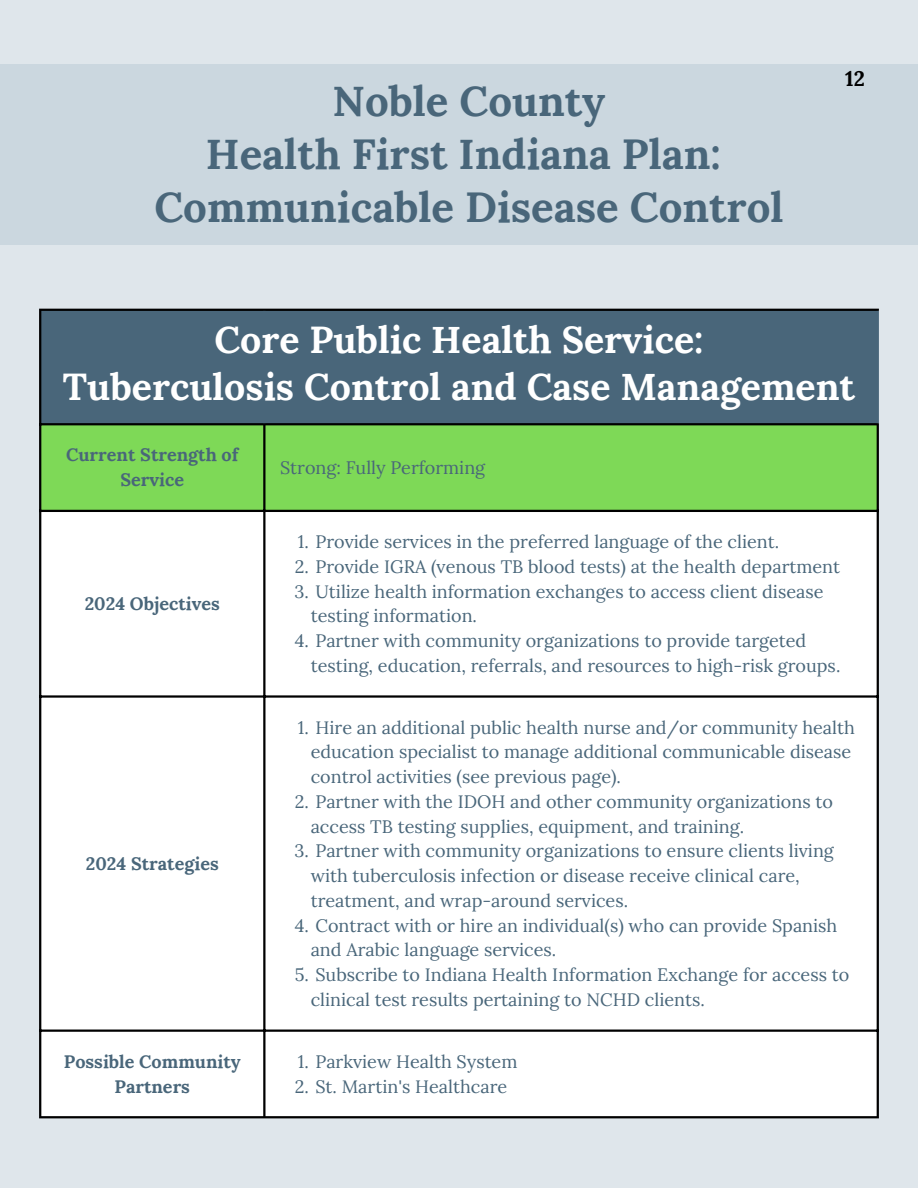
<style>
.page{position:relative;width:918px;height:1188px;background:#dfe6eb}
.page>*{position:absolute;margin:0;border:0;box-sizing:border-box;transform-origin:0 0}
.t1{font:700 42px/52.8px "Lora";color:#49667a;text-align:center}
.t2{font:700 37.5px "Lora";color:#fff}
.t3{font:700 21px "Lora";color:#000}
.t4{font:18px/24.8px "Lora";color:#49667a}
.t5{font:700 18px/24.8px "Lora";color:#49667a;text-align:center}
</style>
<div class="page">
<div style="left:0;top:65px;width:918px;height:180px;background:#cbd7df"></div>
<div style="left:41px;top:311px;width:836px;height:112px;background:#49667a"></div>
<div style="left:41px;top:425px;width:836px;height:85px;background:#7ed957"></div>
<div style="left:41px;top:512px;width:836px;height:604px;background:#fff"></div>
<hr style="left:39px;top:311px;width:2px;height:805px;background:#000">
<hr style="left:263px;top:425px;width:2px;height:691px;background:#000">
<hr style="left:877px;top:425px;width:2px;height:691px;background:#000">
<hr style="left:39px;top:309px;width:840px;height:2px;background:#000">
<hr style="left:39px;top:423px;width:840px;height:2px;background:#000">
<hr style="left:39px;top:510px;width:840px;height:2px;background:#000">
<hr style="left:39px;top:695px;width:840px;height:3px;background:#000">
<hr style="left:39px;top:1030px;width:840px;height:2px;background:#000">
<hr style="left:39px;top:1116px;width:840px;height:2px;background:#000">
<hr style="left:263px;top:311px;width:2px;height:112px;background:#49667a">
<hr style="left:877px;top:311px;width:2px;height:112px;background:#49667a">
<p class="t1" style="left:154px;top:74px;width:631px">Noble County<br>Health First Indiana Plan:<br>Communicable Disease Control</p>
<p class="t3" style="left:845px;top:65px;width:21px">12</p>
<p class="t2" style="left:214px;top:316px;width:491px">Core Public Health Service:</p>
<p class="t2" style="left:63px;top:363px;width:794px">Tuberculosis Control and Case Management</p>
<h1 class="t5" style="left:66px;top:442px;width:174px">Current Strength of<br>Service</h1>
<p class="t5" style="left:85px;top:591px;width:137px">2024 Objectives</p>
<p class="t5" style="left:86px;top:851px;width:134px">2024 Strategies</p>
<p class="t4" style="left:280px;top:455px;width:207px">Strong: Fully Performing</p>
<p class="t4" style="left:298px;top:529px;width:483px">1. Provide services in the preferred language of the client.</p>
<p class="t4" style="left:295px;top:554px;width:547px">2. Provide IGRA (venous TB blood tests) at the health department</p>
<p class="t4" style="left:311px;top:579px;width:514px;text-indent:-16px">3. Utilize health information exchanges to access client disease testing information.</p>
<p class="t4" style="left:311px;top:628px;width:531px;text-indent:-16px">4. Partner with community organizations to provide targeted testing, education, referrals, and resources to high-risk groups.</p>
<p class="t4" style="left:311px;top:715px;width:546px;text-indent:-13px">1. Hire an additional public health nurse and/or community health education specialist to manage additional communicable disease control activities (see previous page).</p>
<p class="t4" style="left:311px;top:789px;width:524px;text-indent:-16px">2. Partner with the IDOH and other community organizations to access TB testing supplies, equipment, and training.</p>
<p class="t4" style="left:311px;top:838px;width:525px;text-indent:-16px">3. Partner with community organizations to ensure clients living with tuberculosis infection or disease receive clinical care, treatment, and wrap-around services.</p>
<p class="t4" style="left:311px;top:913px;width:528px;text-indent:-16px">4. Contract with or hire an individual(s) who can provide Spanish and Arabic language services.</p>
<p class="t4" style="left:311px;top:962px;width:540px;text-indent:-16px">5. Subscribe to Indiana Health Information Exchange for access to clinical test results pertaining to NCHD clients.</p>
<p class="t5" style="left:64px;top:1049px;width:178px">Possible Community<br>Partners</p>
<p class="t4" style="left:298px;top:1049px;width:221px">1. Parkview Health System</p>
<p class="t4" style="left:295px;top:1074px;width:214px">2. St. Martin's Healthcare</p>
</div>
